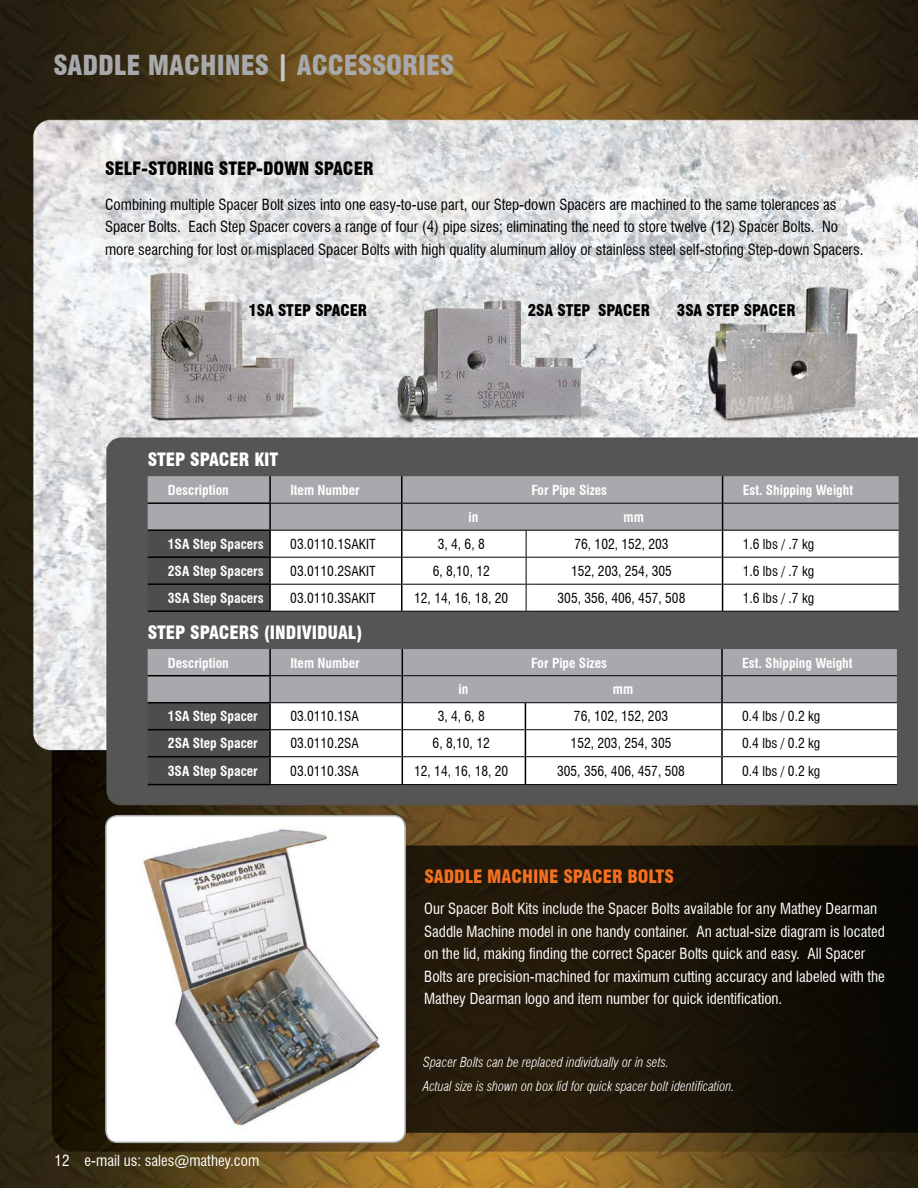
<style>
.page{position:relative;width:918px;height:1188px;background:#fff}
.page>*{position:absolute;margin:0;border:0;box-sizing:border-box;transform-origin:0 0}
.t1{font:900 condensed 27px "Swiss 721 BT";color:#a7a9ac}
.t2{font:900 condensed 18px "Swiss 721 BT";color:#fff}
.t3{font:900 condensed 18px "Swiss 721 BT";color:#000}
.t4{font:900 condensed 18px "Swiss 721 BT";color:#f36f21}
.t5{font:900 condensed 15.75px "Swiss 721 BT";color:#000}
.t6{font:condensed 15px/22.5px "Swiss 721 BT";color:#fff}
.t7{font:condensed 15px/22.5px "Swiss 721 BT";color:#000}
.t8{font:condensed 13.5px "Swiss 721 BT";color:#000}
.t9{font:700 condensed 13.5px "Swiss 721 BT";color:#fff}
.t10{font:italic 300 condensed 13.5px/24.6px "Swiss 721 BT";color:#fff}
.s1{color:#c7c8ca}
</style>
<div class="page">
<img style="left:0;top:0;width:918px;height:1188px">
<svg style="left:148px;top:649px;width:749px;height:136px"></svg>
<hr style="left:721px;top:757px;width:2px;height:27px;background:#000">
<svg style="left:148px;top:476px;width:751px;height:136px"></svg>
<svg style="left:406px;top:846px;width:512px;height:287px;fill:#1e1609"></svg>
<div style="left:106px;top:816px;width:299px;height:326px;background:#fff;border-radius:12px"></div>
<div style="left:105px;top:815px;width:301px;height:328px;border:2px solid #a7a9ac;border-radius:12px"></div>
<img style="left:143px;top:829px;width:238px;height:300px">
<h1 class="t1" style="left:53px;top:49px;width:402px">SADDLE MACHINES <span class="s1">|</span> ACCESSORIES</h1>
<p class="t3" style="left:105px;top:158px;width:270px">SELF-STORING STEP-DOWN SPACER</p>
<p class="t7" style="left:105px;top:193px;width:760px">Combining multiple Spacer Bolt sizes into one easy-to-use part, our Step-down Spacers are machined to the same tolerances as<br>Spacer Bolts. Each Step Spacer covers a range of four (4) pipe sizes; eliminating the need to store twelve (12) Spacer Bolts. No more searching for lost or misplaced Spacer Bolts with high quality aluminum alloy or stainless steel self-storing Step-down Spacers.</p>
<p class="t5" style="left:248px;top:300px;width:120px">1SA STEP SPACER</p>
<p class="t5" style="left:528px;top:300px;width:124px">2SA STEP SPACER</p>
<p class="t5" style="left:677px;top:300px;width:120px">3SA STEP SPACER</p>
<p class="t2" style="left:148px;top:449px;width:132px">STEP SPACER KIT</p>
<p class="t9" style="left:168px;top:482px;width:62px">Description</p>
<p class="t9" style="left:290px;top:482px;width:71px">Item Number</p>
<p class="t9" style="left:531px;top:482px;width:77px">For Pipe Sizes</p>
<p class="t9" style="left:743px;top:482px;width:112px">Est. Shipping Weight</p>
<p class="t9" style="left:468px;top:509px;width:11px">in</p>
<p class="t9" style="left:624px;top:509px;width:22px">mm</p>
<p class="t9" style="left:168px;top:536px;width:97px">1SA Step Spacers</p>
<p class="t8" style="left:290px;top:536px;width:87px">03.0110.1SAKIT</p>
<p class="t8" style="left:438px;top:536px;width:49px">3, 4, 6, 8</p>
<p class="t8" style="left:574px;top:536px;width:96px">76, 102, 152, 203</p>
<p class="t8" style="left:743px;top:536px;width:73px">1.6 lbs / .7 kg</p>
<p class="t9" style="left:168px;top:563px;width:97px">2SA Step Spacers</p>
<p class="t8" style="left:290px;top:563px;width:87px">03.0110.2SAKIT</p>
<p class="t8" style="left:433px;top:563px;width:59px">6, 8,10, 12</p>
<p class="t8" style="left:571px;top:563px;width:102px">152, 203, 254, 305</p>
<p class="t8" style="left:743px;top:563px;width:73px">1.6 lbs / .7 kg</p>
<p class="t9" style="left:168px;top:590px;width:97px">3SA Step Spacers</p>
<p class="t8" style="left:290px;top:590px;width:87px">03.0110.3SAKIT</p>
<p class="t8" style="left:414px;top:590px;width:96px">12, 14, 16, 18, 20</p>
<p class="t8" style="left:558px;top:590px;width:129px">305, 356, 406, 457, 508</p>
<p class="t8" style="left:743px;top:590px;width:73px">1.6 lbs / .7 kg</p>
<p class="t2" style="left:148px;top:621px;width:216px">STEP SPACERS (INDIVIDUAL)</p>
<p class="t9" style="left:168px;top:655px;width:62px">Description</p>
<p class="t9" style="left:290px;top:655px;width:71px">Item Number</p>
<p class="t9" style="left:531px;top:655px;width:77px">For Pipe Sizes</p>
<p class="t9" style="left:742px;top:655px;width:112px">Est. Shipping Weight</p>
<p class="t9" style="left:459px;top:681px;width:11px">in</p>
<p class="t9" style="left:613px;top:681px;width:22px">mm</p>
<p class="t9" style="left:168px;top:708px;width:91px">1SA Step Spacer</p>
<p class="t8" style="left:290px;top:708px;width:70px">03.0110.1SA</p>
<p class="t8" style="left:438px;top:708px;width:49px">3, 4, 6, 8</p>
<p class="t8" style="left:574px;top:708px;width:96px">76, 102, 152, 203</p>
<p class="t8" style="left:742px;top:708px;width:80px">0.4 lbs / 0.2 kg</p>
<p class="t9" style="left:168px;top:735px;width:91px">2SA Step Spacer</p>
<p class="t8" style="left:290px;top:735px;width:70px">03.0110.2SA</p>
<p class="t8" style="left:433px;top:735px;width:59px">6, 8,10, 12</p>
<p class="t8" style="left:571px;top:735px;width:102px">152, 203, 254, 305</p>
<p class="t8" style="left:742px;top:735px;width:80px">0.4 lbs / 0.2 kg</p>
<p class="t9" style="left:168px;top:763px;width:91px">3SA Step Spacer</p>
<p class="t8" style="left:290px;top:763px;width:70px">03.0110.3SA</p>
<p class="t8" style="left:414px;top:763px;width:96px">12, 14, 16, 18, 20</p>
<p class="t8" style="left:557px;top:763px;width:129px">305, 356, 406, 457, 508</p>
<p class="t8" style="left:742px;top:763px;width:80px">0.4 lbs / 0.2 kg</p>
<p class="t4" style="left:424px;top:866px;width:251px">SADDLE MACHINE SPACER BOLTS</p>
<p class="t6" style="left:424px;top:897px;width:462px">Our Spacer Bolt Kits include the Spacer Bolts available for any Mathey Dearman Saddle Machine model in one handy container. An actual-size diagram is located on the lid, making finding the correct Spacer Bolts quick and easy. All Spacer Bolts are precision-machined for maximum cutting accuracy and labeled with the Mathey Dearman logo and item number for quick identification.</p>
<p class="t6" style="left:55px;top:1149px;width:206px">12 e-mail us: sales@mathey.com</p>
<p class="t10" style="left:423px;top:1050px;width:313px">Spacer Bolts can be replaced individually or in sets.<br>Actual size is shown on box lid for quick spacer bolt identification.</p>
</div>
